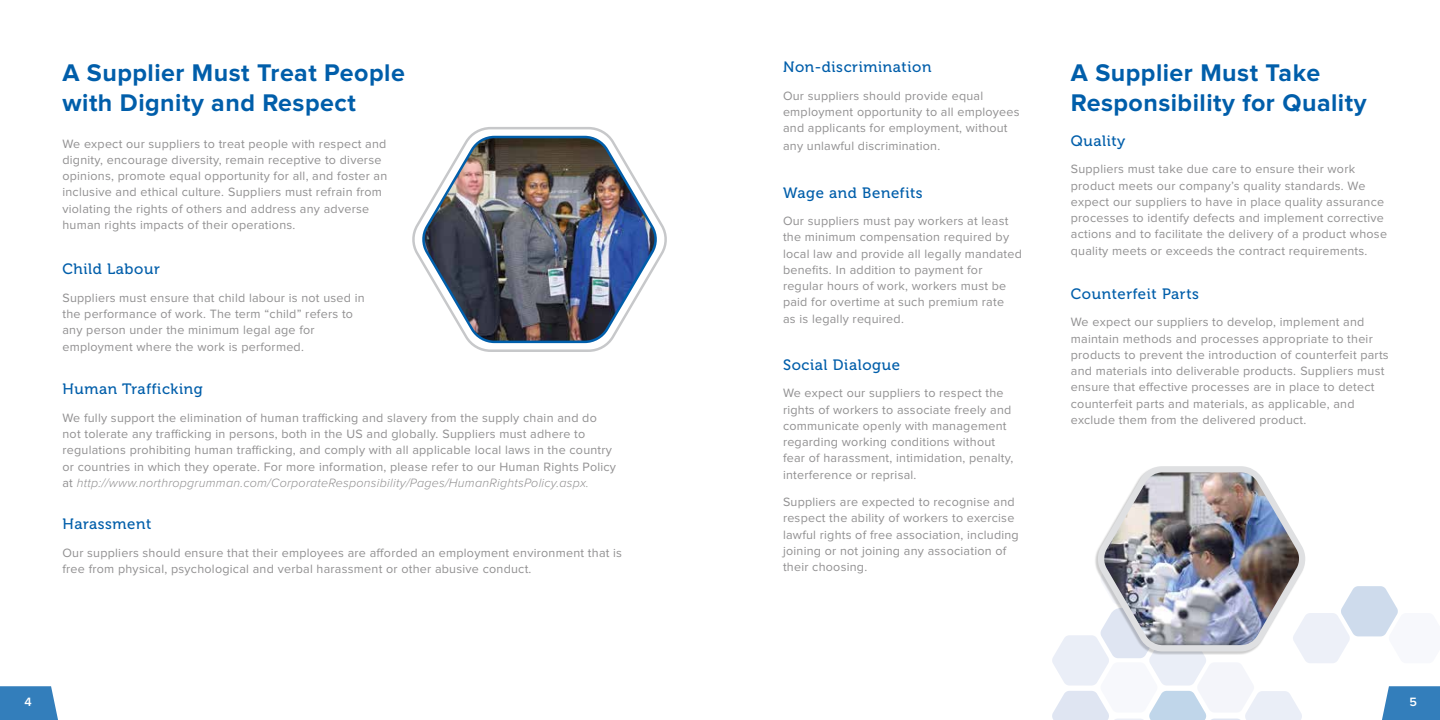
<style>
.page{position:relative;width:1440px;height:720px;background:#fff}
.page>*{position:absolute;margin:0;border:0;box-sizing:border-box;transform-origin:0 0}
.t1{font:700 25px/30px "Proxima Nova";letter-spacing:.02em;color:#005eaa}
.t2{font:15px "Museo 500";letter-spacing:.04em;color:#005eaa}
.t3{font:12.5px/16.2px "Proxima Nova";letter-spacing:.02em;color:#919091}
.t4{font:600 12.5px "Proxima Nova";color:#fff}
.s1{font-weight:300;font-style:italic}
</style>
<div class="page">
<img style="left:1111px;top:466px;width:180px;height:61px">
<svg style="left:412px;top:127px;width:255px;height:225px"></svg>
<img style="left:419px;top:135px;width:241px;height:209px">
<img style="left:1052px;top:527px;width:388px;height:193px">
<svg style="left:0;top:686px;width:58px;height:34px;background:#4086bf"></svg>
<h1 class="t1" style="left:62px;top:58px;width:344px">A Supplier Must Treat People with Dignity and Respect</h1>
<p class="t2" style="left:783px;top:59px;width:150px">Non-discrimination</p>
<p class="t3" style="left:783px;top:88px;width:238px">Our suppliers should provide equal employment opportunity to all employees and applicants for employment, without</p>
<p class="t3" style="left:783px;top:138px;width:159px">any unlawful discrimination.</p>
<p class="t2" style="left:783px;top:184px;width:141px">Wage and Benefits</p>
<p class="t3" style="left:783px;top:213px;width:241px">Our suppliers must pay workers at least the minimum compensation required by local law and provide all legally mandated benefits. In addition to payment for regular hours of work, workers must be paid for overtime at such premium rate<br>as is legally required.</p>
<p class="t2" style="left:783px;top:357px;width:118px">Social Dialogue</p>
<p class="t3" style="left:783px;top:385px;width:232px">We expect our suppliers to respect the rights of workers to associate freely and communicate openly with management regarding working conditions without fear of harassment, intimidation, penalty, interference or reprisal.</p>
<p class="t3" style="left:783px;top:494px;width:237px">Suppliers are expected to recognise and respect the ability of workers to exercise lawful rights of free association, including joining or not joining any association of their choosing.</p>
<p class="t3" style="left:62px;top:136px;width:326px">We expect our suppliers to treat people with respect and dignity, encourage diversity, remain receptive to diverse opinions, promote equal opportunity for all, and foster an inclusive and ethical culture. Suppliers must refrain from violating the rights of others and address any adverse human rights impacts of their operations.</p>
<p class="t2" style="left:62px;top:261px;width:99px">Child Labour</p>
<p class="t3" style="left:62px;top:290px;width:304px">Suppliers must ensure that child labour is not used in the performance of work. The term “child” refers to any person under the minimum legal age for employment where the work is performed.</p>
<p class="t2" style="left:62px;top:381px;width:142px">Human Trafficking</p>
<p class="t3" style="left:62px;top:410px;width:555px">We fully support the elimination of human trafficking and slavery from the supply chain and do not tolerate any trafficking in persons, both in the US and globally. Suppliers must adhere to regulations prohibiting human trafficking, and comply with all applicable local laws in the country or countries in which they operate. For more information, please refer to our Human Rights Policy at <span class="s1">http://www.northropgrumman.com/CorporateResponsibility/Pages/HumanRightsPolicy.aspx.</span></p>
<p class="t2" style="left:62px;top:516px;width:91px">Harassment</p>
<p class="t3" style="left:62px;top:545px;width:561px">Our suppliers should ensure that their employees are afforded an employment environment that is free from physical, psychological and verbal harassment or other abusive conduct.</p>
<h1 class="t1" style="left:1071px;top:58px;width:297px">A Supplier Must Take<br>Responsibility for Quality</h1>
<p class="t2" style="left:1071px;top:133px;width:56px">Quality</p>
<p class="t3" style="left:1071px;top:161px;width:318px">Suppliers must take due care to ensure their work product meets our company’s quality standards. We expect our suppliers to have in place quality assurance processes to identify defects and implement corrective actions and to facilitate the delivery of a product whose quality meets or exceeds the contract requirements.</p>
<p class="t2" style="left:1071px;top:286px;width:130px">Counterfeit Parts</p>
<p class="t3" style="left:1071px;top:314px;width:319px">We expect our suppliers to develop, implement and maintain methods and processes appropriate to their products to prevent the introduction of counterfeit parts and materials into deliverable products. Suppliers must ensure that effective processes are in place to detect counterfeit parts and materials, as applicable, and exclude them from the delivered product.</p>
<p class="t4" style="left:25px;top:695px;width:9px">4</p>
<p class="t4" style="left:1410px;top:695px;width:9px">5</p>
</div>
